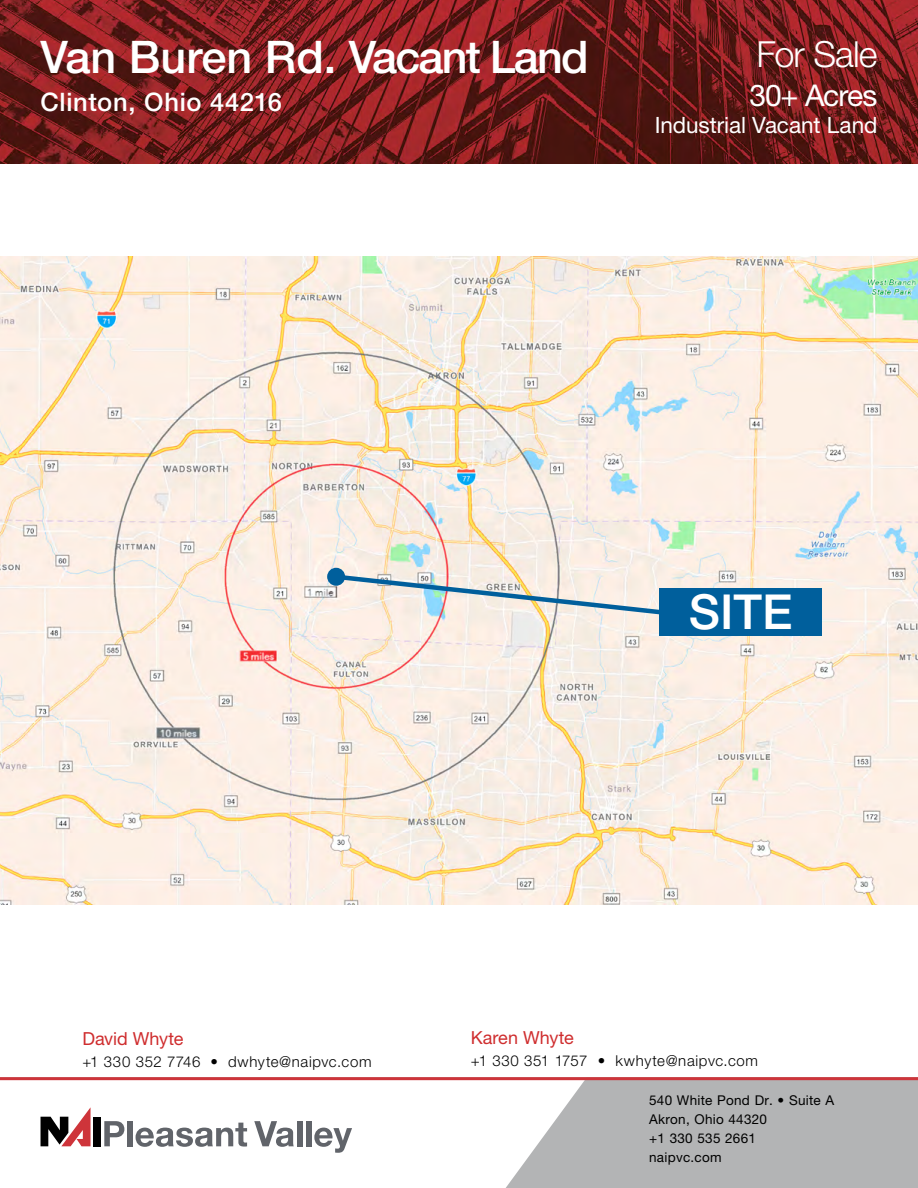
<style>
.page{position:relative;width:918px;height:1188px;background:#fff}
.page>*{position:absolute;margin:0;border:0;box-sizing:border-box;transform-origin:0 0}
.t1{font:500 48.3px "Helvetica Neue LT Std";color:#fff}
.t2{font:500 45px "Helvetica Neue LT Std";letter-spacing:-.04em;color:#fff}
.t3{font:300 36px "Helvetica Neue LT Std";letter-spacing:-.025em;color:#fff}
.t4{font:30px "Helvetica Neue LT Std";letter-spacing:-.035em;color:#fff}
.t5{font:500 25.5px "Helvetica Neue LT Std";letter-spacing:.025em;color:#fff}
.t6{font:22.5px "Helvetica Neue LT Std";letter-spacing:-.005em;color:#fff}
.t7{font:18px "Helvetica Neue LT Std";letter-spacing:-.005em;color:#cf2d2e}
.t8{font:300 15px "Helvetica Neue LT Std";letter-spacing:.045em;color:#000}
.t9{font:13.5px/19px "Helvetica Neue LT Std";letter-spacing:.02em;color:#000}
</style>
<div class="page">
<div style="left:0;top:1078px;width:918px;height:110px;background:#b3b4b5"></div>
<svg style="left:0;top:1080px;width:586px;height:108px;fill:#fff"></svg>
<div style="left:93px;top:1117px;width:8px;height:29px;background:#000"></div>
<svg style="left:41px;top:1107px;width:50px;height:39px"></svg>
<svg style="left:104px;top:1121px;width:20px;height:25px"></svg>
<div style="left:127px;top:1121px;width:5px;height:25px;background:#61646a"></div>
<svg style="left:136px;top:1123px;width:111px;height:24px"></svg>
<svg style="left:254px;top:1121px;width:40px;height:26px"></svg>
<div style="left:297px;top:1121px;width:5px;height:25px;background:#61646a"></div>
<div style="left:306px;top:1121px;width:5px;height:25px;background:#61646a"></div>
<svg style="left:314px;top:1128px;width:38px;height:25px"></svg>
<hr style="left:0;top:1077px;width:918px;height:3px;background:#ce343a">
<img style="left:0;top:0;width:918px;height:163px">
<img style="left:0;top:256px;width:918px;height:648px">
<svg style="left:331px;top:572px;width:356px;height:48px"></svg>
<div style="left:327px;top:568px;width:18px;height:18px;background:#005f9c;border-radius:50%"></div>
<div style="left:659px;top:589px;width:163px;height:47px;background:#005f9c"></div>
<h2 class="t2" style="left:40px;top:31px;width:550px">Van Buren Rd. Vacant Land</h2>
<h3 class="t5" style="left:40px;top:87px;width:243px">Clinton, Ohio 44216</h3>
<h3 class="t3" style="left:756px;top:32px;width:123px">For Sale</h3>
<h3 class="t4" style="left:749px;top:78px;width:130px">30+ Acres</h3>
<h3 class="t6" style="left:655px;top:111px;width:224px">Industrial Vacant Land</h3>
<h1 class="t1" style="left:689px;top:583px;width:105px">SITE</h1>
<p class="t7" style="left:82px;top:1028px;width:103px">David Whyte</p>
<p class="t8" style="left:82px;top:1052px;width:291px">+1 330 352 7746 • dwhyte@naipvc.com</p>
<p class="t7" style="left:471px;top:1027px;width:105px">Karen Whyte</p>
<p class="t8" style="left:471px;top:1051px;width:289px">+1 330 351 1757 • kwhyte@naipvc.com</p>
<p class="t9" style="left:649px;top:1090px;width:187px">540 White Pond Dr. • Suite A<br>Akron, Ohio 44320<br>+1 330 535 2661<br>naipvc.com</p>
</div>
